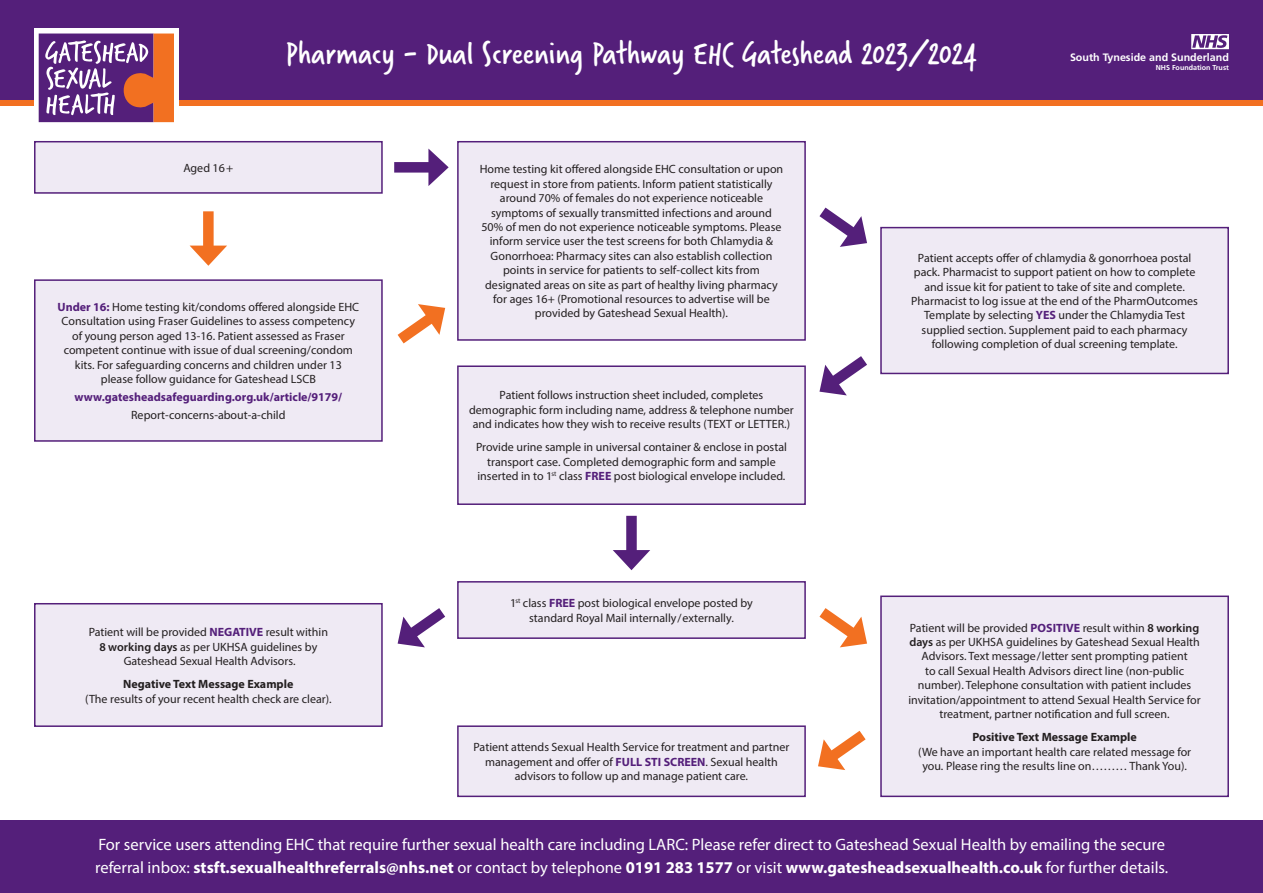
<style>
.page{position:relative;width:1263px;height:893px;background:#fff}
.page>*{position:absolute;margin:0;border:0;box-sizing:border-box;transform-origin:0 0}
.t1{font:34.5px "Verveine";color:#fff}
.t2{font:700 16.5px "Myriad Pro";color:#fff}
.t3{font:16.5px "Myriad Pro";color:#fff}
.t4{font:12px/14.4px "Myriad Pro";color:#231f20;text-align:center}
.t5{font:700 12px "Myriad Pro";color:#231f20}
.t6{font:700 12px "Myriad Pro";color:#541f7a}
.t7{font:700 10.65px "Frutiger";color:#fff}
.t8{font:700 7.2px "Frutiger";color:#fff}
.s1{font-weight:700;color:#541f7a}
.s2{font-weight:600}
.s3{font-weight:400}
</style>
<div class="page">
<div style="left:34px;top:141px;width:349px;height:53px;background:#efeaf4;border:2px solid #541f7a"></div>
<div style="left:457px;top:141px;width:349px;height:200px;background:#efeaf4;border:2px solid #541f7a"></div>
<div style="left:457px;top:365px;width:349px;height:140px;background:#efeaf4;border:2px solid #541f7a"></div>
<div style="left:457px;top:581px;width:349px;height:58px;background:#efeaf4;border:2px solid #541f7a"></div>
<div style="left:457px;top:725px;width:349px;height:72px;background:#efeaf4;border:2px solid #541f7a"></div>
<div style="left:880px;top:227px;width:349px;height:147px;background:#efeaf4;border:2px solid #541f7a"></div>
<div style="left:880px;top:595px;width:349px;height:202px;background:#efeaf4;border:2px solid #541f7a"></div>
<div style="left:34px;top:279px;width:349px;height:163px;background:#efeaf4;border:2px solid #541f7a"></div>
<div style="left:34px;top:603px;width:349px;height:124px;background:#efeaf4;border:2px solid #541f7a"></div>
<div style="left:0;top:18px;width:1263px;height:87px;background:#f27021"></div>
<div style="left:0;top:0;width:1263px;height:100px;background:#541f7a"></div>
<svg style="left:1191px;top:34px;width:38px;height:15px"></svg>
<div style="left:0;top:821px;width:1263px;height:72px;background:#541f7a"></div>
<svg style="left:34px;top:29px;width:145px;height:94px;background:#f5f1f5"></svg>
<div style="left:39px;top:34px;width:115px;height:88px;background:#541f7a"></div>
<svg style="left:45px;top:34px;width:129px;height:88px"></svg>
<div style="left:203px;top:211px;width:11px;height:43px;background:#f27021"></div>
<svg style="left:190px;top:246px;width:37px;height:20px"></svg>
<div style="left:626px;top:516px;width:11px;height:42px;background:#541f7a"></div>
<svg style="left:613px;top:550px;width:37px;height:20px"></svg>
<div style="left:394px;top:162px;width:42px;height:11px;background:#541f7a"></div>
<svg style="left:428px;top:149px;width:21px;height:37px"></svg>
<svg style="left:819px;top:207px;width:48px;height:40px"></svg>
<svg style="left:819px;top:608px;width:48px;height:40px"></svg>
<svg style="left:819px;top:356px;width:48px;height:40px"></svg>
<svg style="left:818px;top:730px;width:48px;height:40px"></svg>
<svg style="left:397px;top:608px;width:49px;height:40px"></svg>
<svg style="left:397px;top:304px;width:49px;height:40px"></svg>
<p class="t1" style="left:286px;top:30px;width:693px">Pharmacy - Dual Screening Pathway EHC Gateshead 2023/2024</p>
<p class="t7" style="left:1070px;top:51px;width:160px">South Tyneside and Sunderland</p>
<p class="t8" style="left:1156px;top:63px;width:75px">NHS Foundation Trust</p>
<p class="t4" style="left:183px;top:160px;width:51px">Aged 16+</p>
<p class="t4" style="left:58px;top:300px;width:303px"><span class="s1">Under 16:</span> Home testing kit/condoms offered alongside EHC Consultation using Fraser Guidelines to assess competency of young person aged 13-16. Patient assessed as Fraser competent continue with issue of dual screening/condom kits. For safeguarding concerns and children under 13 please follow guidance for Gateshead LSCB</p>
<p class="t6" style="left:75px;top:389px;width:269px">www.gatesheadsafeguarding.org.uk/article/9179/</p>
<p class="t4" style="left:131px;top:408px;width:156px">Report-concerns-about-a-child</p>
<p class="t4" style="left:89px;top:625px;width:241px">Patient will be provided <span class="s1">NEGATIVE</span> result within</p>
<p class="t4" style="left:99px;top:639px;width:219px"><span class="s2">8 working days</span> as per UKHSA guidelines by</p>
<p class="t4" style="left:124px;top:653px;width:173px">Gateshead Sexual Health Advisors.</p>
<p class="t5" style="left:123px;top:676px;width:172px">Negative Text Message Example</p>
<p class="t4" style="left:85px;top:691px;width:248px">(The results of your recent health check are clear).</p>
<p class="t4" style="left:480px;top:162px;width:305px">Home testing kit offered alongside EHC consultation or upon request in store from patients. Inform patient statistically around 70% of females do not experience noticeable symptoms of sexually transmitted infections and around 50% of men do not experience noticeable symptoms. Please inform service user the test screens for both Chlamydia &amp; Gonorrhoea: Pharmacy sites can also establish collection points in service for patients to self-collect kits from designated areas on site as part of healthy living pharmacy for ages 16+ (Promotional resources to advertise will be provided by Gateshead Sexual Health).</p>
<p class="t4" style="left:469px;top:388px;width:326px">Patient follows instruction sheet included, completes demographic form including name, address &amp; telephone number and indicates how they wish to receive results (TEXT or LETTER.)</p>
<p class="t4" style="left:476px;top:440px;width:312px">Provide urine sample in universal container &amp; enclose in postal transport case. Completed demographic form and sample inserted in to 1<sup>st</sup> class <span class="s1">FREE</span> post biological envelope included.</p>
<p class="t4" style="left:510px;top:596px;width:244px">1<sup>st</sup> class <span class="s1">FREE</span> post biological envelope posted by standard Royal Mail internally/externally.</p>
<p class="t4" style="left:473px;top:740px;width:317px">Patient attends Sexual Health Service for treatment and partner management and offer of <span class="s1">FULL STI SCREEN</span>. Sexual health advisors to follow up and manage patient care.</p>
<p class="t4" style="left:911px;top:250px;width:288px">Patient accepts offer of chlamydia &amp; gonorrhoea postal pack. Pharmacist to support patient on how to complete and issue kit for patient to take of site and complete.<br>Pharmacist to log issue at the end of the PharmOutcomes Template by selecting <span class="s1">YES</span> under the Chlamydia Test supplied section. Supplement paid to each pharmacy following completion of dual screening template.</p>
<p class="t4" style="left:908px;top:620px;width:294px">Patient will be provided <span class="s1">POSITIVE</span> result within <span class="s2">8 working days</span> as per UKHSA guidelines by Gateshead Sexual Health Advisors. Text message/letter sent prompting patient<br>to call Sexual Health Advisors direct line (non-public number). Telephone consultation with patient includes invitation/appointment to attend Sexual Health Service for treatment, partner notification and full screen.</p>
<p class="t5" style="left:972px;top:729px;width:166px">Positive Text Message Example</p>
<p class="t4" style="left:918px;top:744px;width:275px">(We have an important health care related message for you. Please ring the results line on……… Thank You).</p>
<p class="t3" style="left:98px;top:835px;width:1068px">For service users attending EHC that require further sexual health care including LARC: Please refer direct to Gateshead Sexual Health by emailing the secure</p>
<p class="t2" style="left:95px;top:856px;width:1075px"><span class="s3">referral inbox:</span> stsft.sexualhealthreferrals@nhs.net <span class="s3">or contact by telephone</span> 0191 283 1577 <span class="s3">or visit</span> www.gatesheadsexualhealth.co.uk <span class="s3">for further details.</span></p>
</div>
